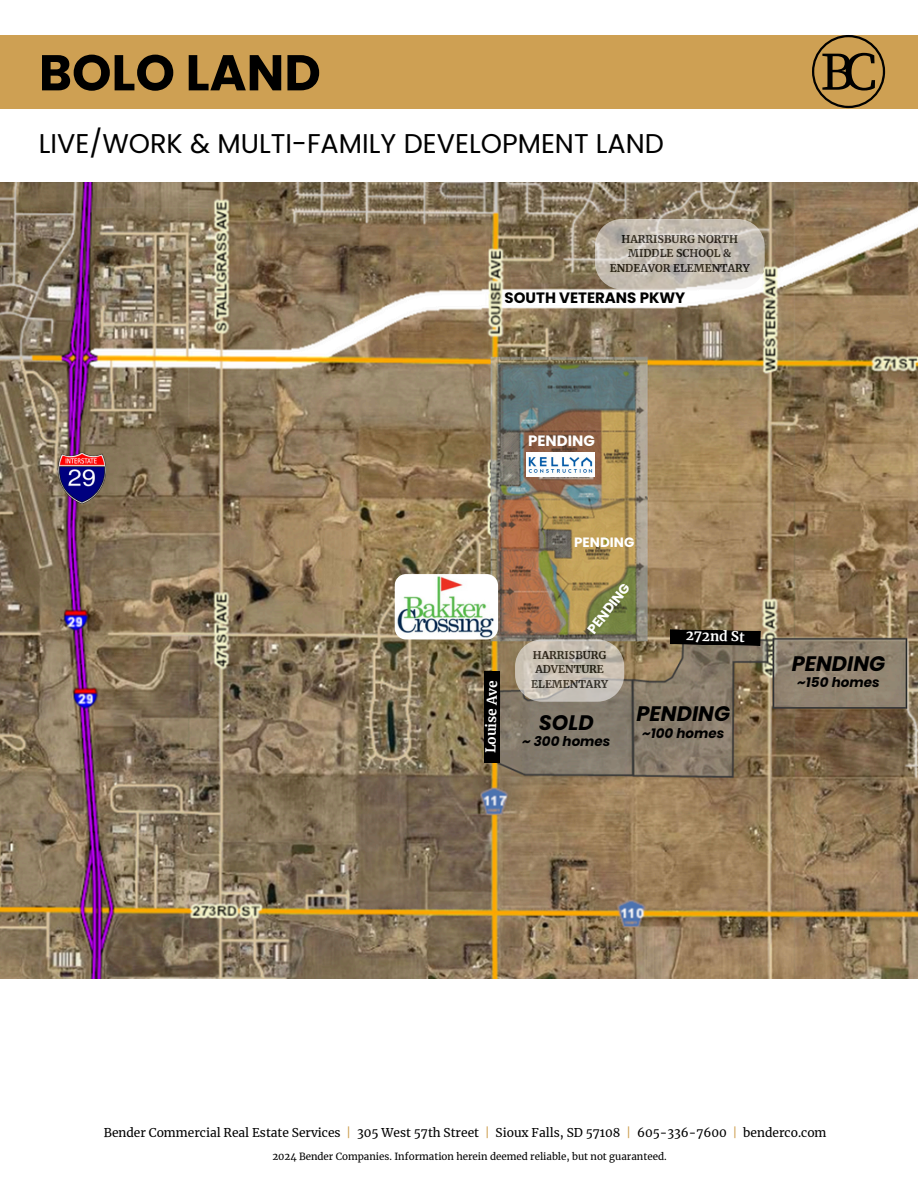
<style>
.page{position:relative;width:918px;height:1188px;background:#fff}
.page>*{position:absolute;margin:0;border:0;box-sizing:border-box;transform-origin:0 0}
.t1{font:53.85px "Source Serif Pro";color:#000}
.t2{font:700 50.25px "Poppins";color:#000}
.t3{font:27.15px "Poppins";color:#000}
.t4{font:italic 700 21px "Poppins";color:#000}
.t5{font:700 15px "Poppins";color:#000}
.t6{font:700 15px "Poppins";color:#fff}
.t7{font:italic 700 13.5px "Poppins";color:#000}
.t8{font:700 13.5px "Merriweather";color:#fff}
.t9{font:700 13.5px "Poppins";color:#fff}
.t10{font:12px "Merriweather";color:#000}
.t11{font:700 10.65px/14.7px "Merriweather";color:#000;text-align:center}
.t12{font:9.75px "Merriweather";color:#000}
.s1{color:#cea053}
</style>
<div class="page">
<div style="left:1px;top:35px;width:917px;height:73px;background:#cea053"></div>
<svg style="left:812px;top:35px;width:73px;height:73px"></svg>
<img style="left:1px;top:182px;width:916px;height:797px">
<img style="left:58px;top:452px;width:47px;height:52px">
<svg style="left:515px;top:639px;width:109px;height:63px"></svg>
<svg style="left:595px;top:219px;width:170px;height:70px"></svg>
<img style="left:395px;top:574px;width:103px;height:65px;border-radius:11px">
<svg style="left:670px;top:629px;width:91px;height:17px"></svg>
<img style="left:526px;top:452px;width:69px;height:25px">
<div style="left:484px;top:671px;width:16px;height:91px;background:#000"></div>
<h4 class="t2" style="left:39px;top:38px;width:283px">BOLO LAND</h4>
<h4 class="t1" style="left:820px;top:40px;width:59px">BC</h4>
<p class="t3" style="left:39px;top:125px;width:627px">LIVE/WORK &amp; MULTI-FAMILY DEVELOPMENT LAND</p>
<p class="t11" style="left:610px;top:231px;width:142px">HARRISBURG NORTH<br>MIDDLE SCHOOL &amp;<br>ENDEAVOR ELEMENTARY</p>
<p class="t5" style="left:505px;top:287px;width:182px">SOUTH VETERANS PKWY</p>
<h4 class="t6" style="left:528px;top:430px;width:68px">PENDING</h4>
<h5 class="t8" style="left:482px;top:753px;width:74px;rotate:-89deg">Louise Ave</h5>
<h4 class="t9" style="left:574px;top:533px;width:62px">PENDING</h4>
<p class="t9" style="left:583px;top:626px;width:62px;rotate:-52deg">PENDING</p>
<p class="t11" style="left:531px;top:647px;width:78px">HARRISBURG<br>ADVENTURE<br>ELEMENTARY</p>
<h6 class="t8" style="left:686px;top:627px;width:60px;rotate:1deg">272nd St</h6>
<h5 class="t4" style="left:539px;top:708px;width:56px">SOLD</h5>
<h5 class="t7" style="left:522px;top:732px;width:90px">~ 300 homes</h5>
<h6 class="t4" style="left:637px;top:699px;width:95px">PENDING</h6>
<h6 class="t7" style="left:642px;top:723px;width:84px">~100 homes</h6>
<h5 class="t4" style="left:792px;top:649px;width:95px">PENDING</h5>
<h5 class="t7" style="left:797px;top:673px;width:84px">~150 homes</h5>
<p class="t10" style="left:104px;top:1125px;width:529px">Bender Commercial Real Estate Services <span class="s1">|</span> 305 West 57th Street <span class="s1">|</span> Sioux Falls, SD 57108 <span class="s1">|</span></p>
<p class="t10" style="left:637px;top:1125px;width:191px">605-336-7600 <span class="s1">|</span> benderco.com</p>
<p class="t12" style="left:272px;top:1151px;width:396px">2024 Bender Companies. Information herein deemed reliable, but not guaranteed.</p>
</div>
